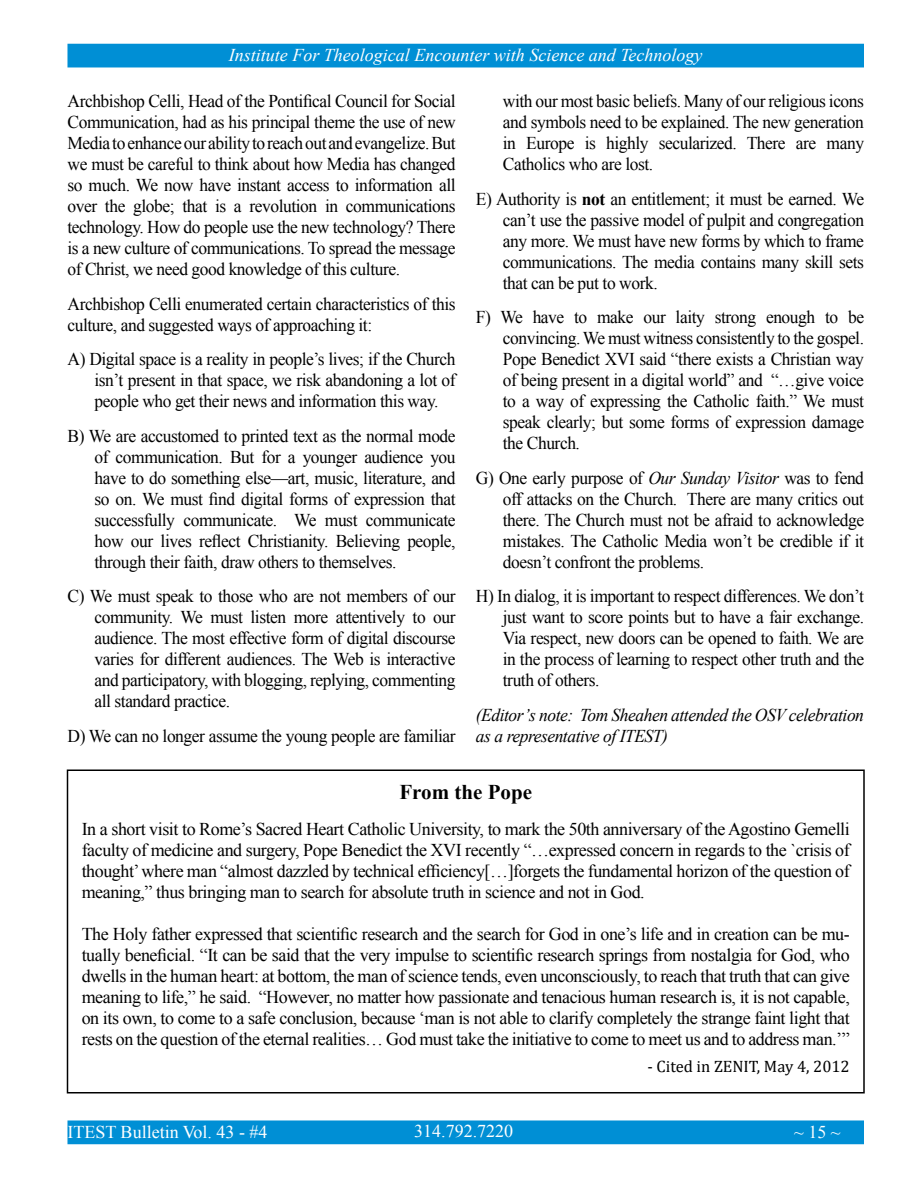
<style>
.page{position:relative;width:918px;height:1188px;background:#fff}
.page>*{position:absolute;margin:0;border:0;box-sizing:border-box;transform-origin:0 0}
.t1{font:700 21px "Times New Roman";color:#000}
.t2{font:18px/21px "Times New Roman";letter-spacing:-.025em;color:#000;text-align:justify}
.t3{font:italic 18px/21px "Times New Roman";letter-spacing:-.025em;color:#000}
.t4{font:italic 18px "Times New Roman";color:#fff}
.t5{font:18px "Times New Roman";color:#fff}
.t6{font:16.5px "Cambria";color:#000}
.s1{font-weight:700}
.s2{font-style:italic}
</style>
<div class="page">
<div style="left:67px;top:44px;width:797px;height:23px;background:#008fd5"></div>
<div style="left:67px;top:1120px;width:797px;height:24px;background:#008fd5;border:2px solid #008fd5"></div>
<div style="left:67px;top:770px;width:798px;height:324px;border:2px solid #000"></div>
<p class="t4" style="left:229px;top:43px;width:475px">Institute For Theological Encounter with Science and Technology</p>
<p class="t2" style="left:68px;top:90px;width:390px">Archbishop Celli, Head of the Pontifical Council for Social Communication, had as his principal theme the use of new Media to enhance our ability to reach out and evangelize. But we must be careful to think about how Media has changed so much. We now have instant access to information all over the globe; that is a revolution in communications technology. How do people use the new technology? There is a new culture of communications. To spread the message of Christ, we need good knowledge of this culture.</p>
<p class="t2" style="left:68px;top:293px;width:390px">Archbishop Celli enumerated certain characteristics of this culture, and suggested ways of approaching it:</p>
<p class="t2" style="left:94px;top:348px;width:363px;text-indent:-27px">A) Digital space is a reality in people’s lives; if the Church isn’t present in that space, we risk abandoning a lot of people who get their news and information this way.</p>
<p class="t2" style="left:94px;top:425px;width:363px;text-indent:-27px">B) We are accustomed to printed text as the normal mode of communication. But for a younger audience you have to do something else—art, music, literature, and so on. We must find digital forms of expression that successfully communicate. We must communicate how our lives reflect Christianity. Believing people, through their faith, draw others to themselves.</p>
<p class="t2" style="left:94px;top:585px;width:363px;text-indent:-27px">C) We must speak to those who are not members of our community. We must listen more attentively to our audience. The most effective form of digital discourse varies for different audiences. The Web is interactive and participatory, with blogging, replying, commenting all standard practice.</p>
<p class="t2" style="left:68px;top:725px;width:390px">D) We can no longer assume the young people are familiar</p>
<p class="t2" style="left:503px;top:90px;width:363px">with our most basic beliefs. Many of our religious icons and symbols need to be explained. The new generation in Europe is highly secularized. There are many Catholics who are lost.</p>
<p class="t2" style="left:503px;top:188px;width:363px;text-indent:-27px">E) Authority is <span class="s1">not</span> an entitlement; it must be earned. We can’t use the passive model of pulpit and congregation any more. We must have new forms by which to frame communications. The media contains many skill sets that can be put to work.</p>
<p class="t2" style="left:503px;top:306px;width:363px;text-indent:-27px">F) We have to make our laity strong enough to be convincing. We must witness consistently to the gospel.<br>Pope Benedict XVI said “there exists a Christian way of being present in a digital world” and “…give voice to a way of expressing the Catholic faith.” We must speak clearly; but some forms of expression damage the Church.</p>
<p class="t2" style="left:503px;top:467px;width:363px;text-indent:-27px">G) One early purpose of <span class="s2">Our Sunday Visitor</span> was to fend off attacks on the Church. There are many critics out there. The Church must not be afraid to acknowledge mistakes. The Catholic Media won’t be credible if it doesn’t confront the problems.</p>
<p class="t2" style="left:503px;top:585px;width:363px;text-indent:-27px">H) In dialog, it is important to respect differences. We don’t just want to score points but to have a fair exchange.<br>Via respect, new doors can be opened to faith. We are in the process of learning to respect other truth and the truth of others.</p>
<p class="t3" style="left:476px;top:704px;width:390px">(Editor’s note: Tom Sheahen attended the OSV celebration as a representative of ITEST)</p>
<p class="t1" style="left:399px;top:777px;width:134px">From the Pope</p>
<p class="t2" style="left:82px;top:818px;width:770px">In a short visit to Rome’s Sacred Heart Catholic University, to mark the 50th anniversary of the Agostino Gemelli faculty of medicine and surgery, Pope Benedict the XVI recently “…expressed concern in regards to the `crisis of thought’ where man “almost dazzled by technical efficiency[…]forgets the fundamental horizon of the question of meaning,” thus bringing man to search for absolute truth in science and not in God.</p>
<p class="t2" style="left:82px;top:923px;width:770px">The Holy father expressed that scientific research and the search for God in one’s life and in creation can be mu&shy;tually beneficial. “It can be said that the very impulse to scientific research springs from nostalgia for God, who dwells in the human heart: at bottom, the man of science tends, even unconsciously, to reach that truth that can give meaning to life,” he said. “However, no matter how passionate and tenacious human research is, it is not capable, on its own, to come to a safe conclusion, because ‘man is not able to clarify completely the strange faint light that rests on the question of the eternal realities… God must take the initiative to come to meet us and to address man.’”</p>
<p class="t6" style="left:647px;top:1057px;width:204px">- Cited in ZENIT, May 4, 2012</p>
<p class="t5" style="left:68px;top:1120px;width:202px">ITEST Bulletin Vol. 43 - #4</p>
<p class="t5" style="left:414px;top:1119px;width:100px">314.792.7220</p>
<p class="t5" style="left:794px;top:1120px;width:48px">~ 15 ~</p>
</div>
